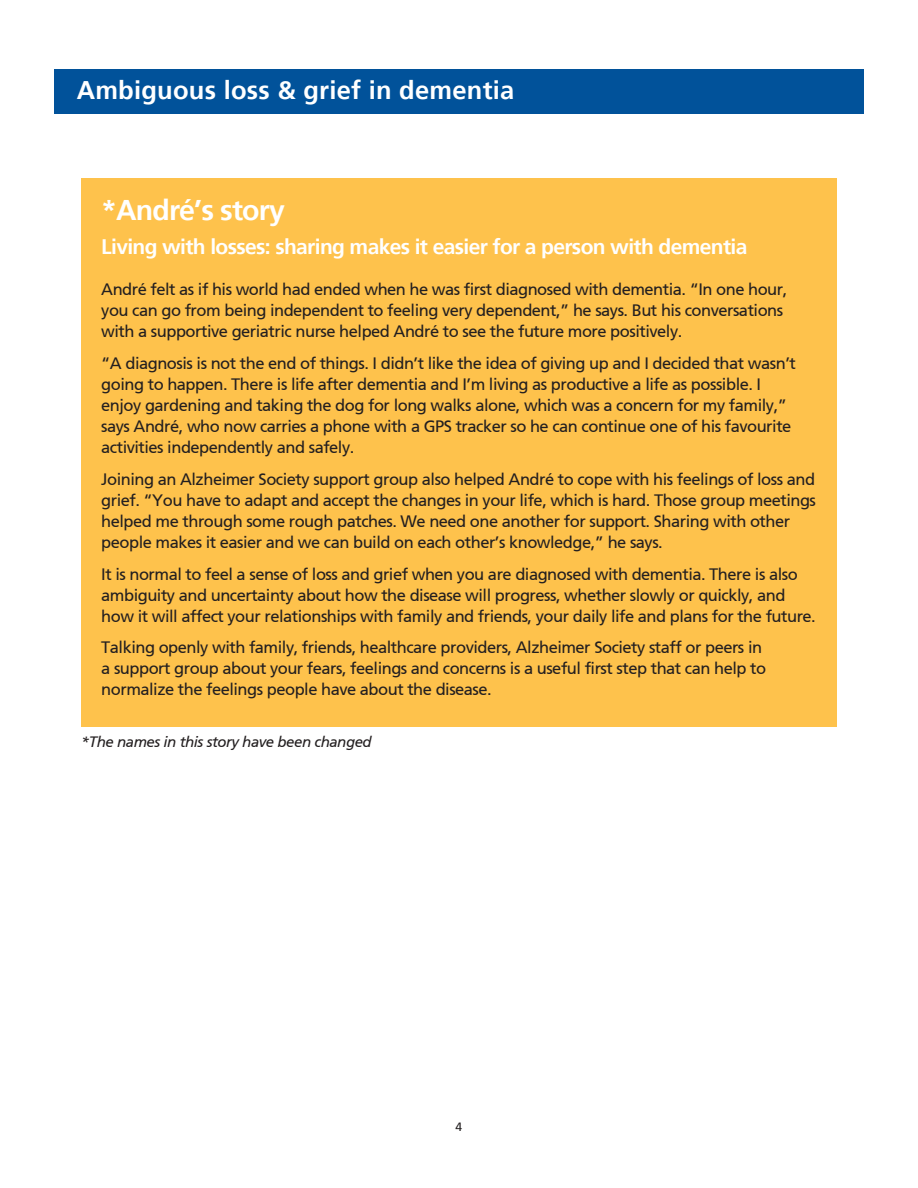
<style>
.page{position:relative;width:918px;height:1188px;background:#fff}
.page>*{position:absolute;margin:0;border:0;box-sizing:border-box;transform-origin:0 0}
.Subhead{font:700 28.5px "Frutiger 65";letter-spacing:-.03em;color:#fff}
.t1{font:700 25.5px "Frutiger 65";letter-spacing:.01em;color:#fff}
.Subhead-2{font:700 21px "Frutiger 65";letter-spacing:-.03em;color:#fff}
.body_text{font:16.5px/21px "Frutiger 55 Roman";letter-spacing:-.03em;color:#231f20}
.body_text-2{font:italic 15px "Frutiger 56";letter-spacing:-.03em;color:#231f20}
.t2{font:12px "Frutiger 55 Roman";color:#231f20}
</style>
<div class="page">
<div style="left:54px;top:69px;width:810px;height:45px;background:#01529a"></div>
<div style="left:81px;top:178px;width:756px;height:549px;background:#fec24c"></div>
<h2 class="t1" style="left:77px;top:75px;width:439px">Ambiguous loss &amp; grief in dementia</h2>
<p class="Subhead" style="left:101px;top:193px;width:185px">*André’s story</p>
<p class="Subhead-2" style="left:101px;top:234px;width:648px">Living with losses: sharing makes it easier for a person with dementia</p>
<p class="body_text" style="left:101px;top:279px;width:688px">André felt as if his world had ended when he was first diagnosed with dementia. “In one hour, you can go from being independent to feeling very dependent,” he says. But his conversations with a supportive geriatric nurse helped André to see the future more positively.</p>
<p class="body_text" style="left:101px;top:353px;width:696px">“A diagnosis is not the end of things. I didn’t like the idea of giving up and I decided that wasn’t going to happen. There is life after dementia and I’m living as productive a life as possible. I enjoy gardening and taking the dog for long walks alone, which was a concern for my family,” says André, who now carries a phone with a GPS tracker so he can continue one of his favourite activities independently and safely.</p>
<p class="body_text" style="left:101px;top:469px;width:716px">Joining an Alzheimer Society support group also helped André to cope with his feelings of loss and grief. “You have to adapt and accept the changes in your life, which is hard. Those group meetings helped me through some rough patches. We need one another for support. Sharing with other people makes it easier and we can build on each other’s knowledge,” he says.</p>
<p class="body_text" style="left:101px;top:563px;width:716px">It is normal to feel a sense of loss and grief when you are diagnosed with dementia. There is also ambiguity and uncertainty about how the disease will progress, whether slowly or quickly, and how it will affect your relationships with family and friends, your daily life and plans for the future.</p>
<p class="body_text" style="left:101px;top:637px;width:666px">Talking openly with family, friends, healthcare providers, Alzheimer Society staff or peers in a support group about your fears, feelings and concerns is a useful first step that can help to normalize the feelings people have about the disease.</p>
<p class="body_text-2" style="left:81px;top:733px;width:292px">*The names in this story have been changed</p>
<p class="t2" style="left:456px;top:1120px;width:8px">4</p>
</div>
